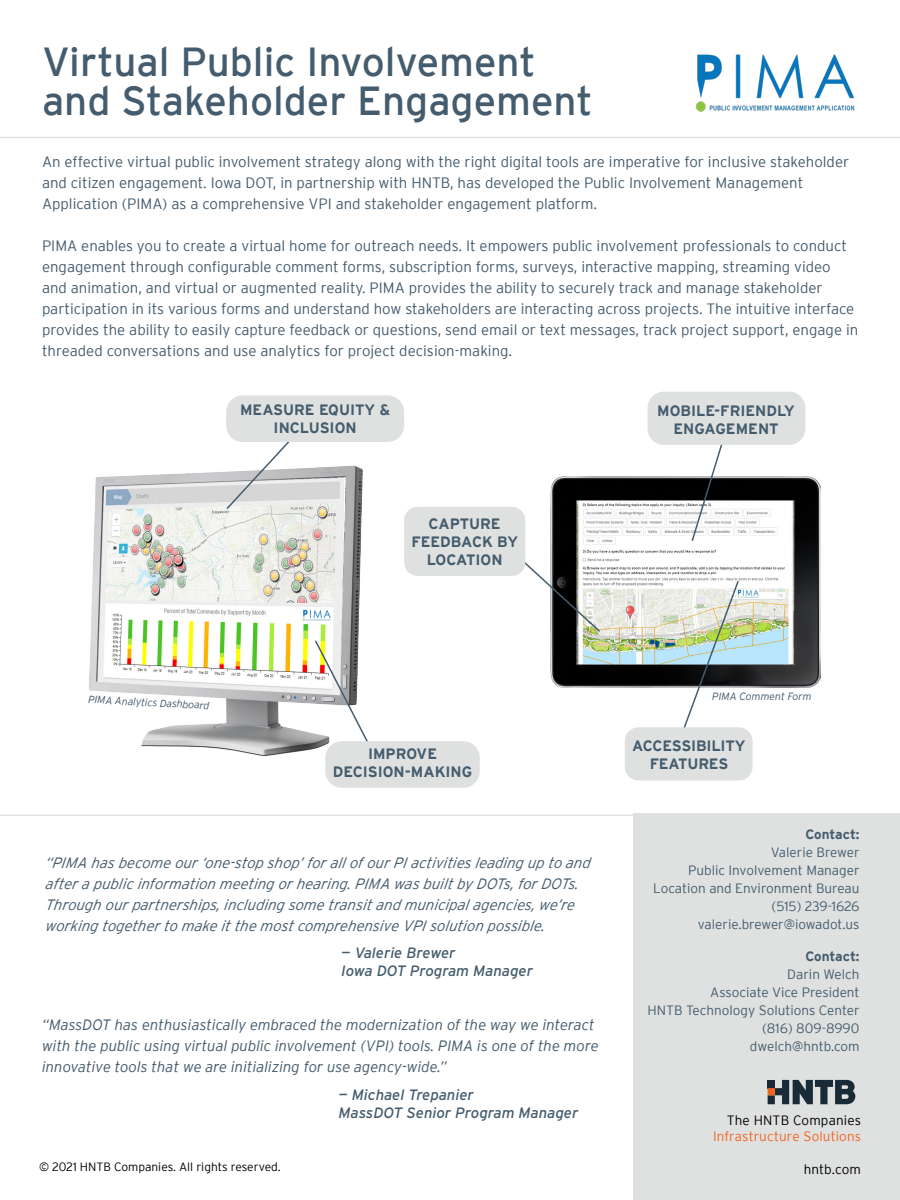
<style>
.page{position:relative;width:900px;height:1200px;background:#fff}
.page>*{position:absolute;margin:0;border:0;box-sizing:border-box;transform-origin:0 0}
.t1{font:40.5px/39px "Interstate";color:#445c6d}
.Plain_Text{font:300 15px/21px "Interstate";color:#445c6d}
.t2{font:italic 300 15px/21px "Interstate";color:#445c6d}
.t3{font:700 15px/18px "Interstate";color:#445c6d;text-align:center}
.t4{font:italic 15px/18px "Interstate";color:#445c6d}
.Plain_Text-2{font:300 13.5px "Interstate";color:#445c6d}
.t5{font:300 13.5px "Interstate";letter-spacing:.01em;color:#000}
.t6{font:300 13.5px "Interstate";letter-spacing:.01em;color:#f26522}
.Plain_Text-3{font:700 13.5px "Interstate";color:#445c6d}
.t7{font:300 12px "Interstate";color:#000}
.t8{font:italic 300 10.5px "Interstate";color:#445c6d}
</style>
<div class="page">
<div style="left:633px;top:813px;width:267px;height:387px;background:#dfe1e0"></div>
<hr style="left:0;top:137px;width:900px;height:1px;background:#dfe1e0">
<img style="left:550px;top:477px;width:270px;height:210px">
<svg style="left:515px;top:531px;width:87px;height:102px"></svg>
<svg style="left:672px;top:579px;width:68px;height:148px"></svg>
<svg style="left:690px;top:445px;width:35px;height:98px"></svg>
<div style="left:404px;top:507px;width:121px;height:69px;background:#dfe1e0;border-radius:13px"></div>
<div style="left:625px;top:727px;width:128px;height:54px;background:#dfe1e0;border-radius:14px"></div>
<div style="left:647px;top:392px;width:158px;height:53px;background:#dfe1e0;border-radius:16px"></div>
<hr style="left:0;top:814px;width:900px;height:2px;background:#dfe1e0">
<img style="left:737px;top:590px;width:22px;height:8px">
<img style="left:89px;top:439px;width:308px;height:317px">
<svg style="left:225px;top:439px;width:85px;height:72px"></svg>
<svg style="left:313px;top:639px;width:62px;height:116px"></svg>
<img style="left:302px;top:610px;width:29px;height:10px">
<img style="left:696px;top:54px;width:159px;height:58px">
<div style="left:325px;top:741px;width:155px;height:47px;background:#dfe1e0;border-radius:16px"></div>
<div style="left:226px;top:395px;width:178px;height:47px;background:#dfe1e0;border-radius:16px"></div>
<div style="left:768px;top:1095px;width:7px;height:9px;background:#192b36"></div>
<div style="left:768px;top:1080px;width:7px;height:8px;background:#192b36"></div>
<div style="left:768px;top:1088px;width:7px;height:7px;background:#f36421"></div>
<svg style="left:775px;top:1080px;width:80px;height:24px"></svg>
<p class="t1" style="left:42px;top:42px;width:552px">Virtual Public Involvement and Stakeholder Engagement</p>
<p class="Plain_Text" style="left:42px;top:151px;width:809px">An effective virtual public involvement strategy along with the right digital tools are imperative for inclusive stakeholder and citizen engagement. Iowa DOT, in partnership with HNTB, has developed the Public Involvement Management<br>Application (PIMA) as a comprehensive VPI and stakeholder engagement platform.</p>
<p class="Plain_Text" style="left:42px;top:235px;width:818px">PIMA enables you to create a virtual home for outreach needs. It empowers public involvement professionals to conduct engagement through configurable comment forms, subscription forms, surveys, interactive mapping, streaming video and animation, and virtual or augmented reality. PIMA provides the ability to securely track and manage stakeholder participation in its various forms and understand how stakeholders are interacting across projects. The intuitive interface provides the ability to easily capture feedback or questions, send email or text messages, track project support, engage in threaded conversations and use analytics for project decision-making.</p>
<p class="t3" style="left:240px;top:400px;width:152px">MEASURE EQUITY &amp;<br>INCLUSION</p>
<p class="t3" style="left:411px;top:515px;width:108px">CAPTURE<br>FEEDBACK BY<br>LOCATION</p>
<p class="t3" style="left:657px;top:401px;width:139px">MOBILE-FRIENDLY</p>
<p class="t3" style="left:673px;top:419px;width:107px">ENGAGEMENT</p>
<p class="t8" style="left:89px;top:693px;width:123px;rotate:3deg">PIMA Analytics Dashboard</p>
<p class="t8" style="left:712px;top:690px;width:101px">PIMA Comment Form</p>
<p class="t3" style="left:368px;top:745px;width:71px">IMPROVE</p>
<p class="t3" style="left:333px;top:763px;width:141px">DECISION-MAKING</p>
<p class="t2" style="left:45px;top:852px;width:550px">“PIMA has become our ‘one-stop shop ’ for all of our PI activities leading up to and after a p ublic information meeting or hearing. PIMA was built by DOTs, for DOTs.<br>Through our partnerships, including some transit and municipal agencies, we’re working together to make it the most comprehensive VPI solution p ossible.</p>
<p class="t4" style="left:341px;top:944px;width:193px">— Valerie Brewer<br>Iowa DOT Program Manager</p>
<p class="t2" style="left:42px;top:1014px;width:558px">“MassDOT has enthusiastically embraced the modernization of the way we interact with the public using virtual public involvement (VPI) tools. PIMA is one of the more innovative tools that we are initializing for use agency-wide.”</p>
<p class="t4" style="left:339px;top:1086px;width:241px">— Michael Trepanier<br>MassDOT Senior Program Manager</p>
<p class="t7" style="left:39px;top:1160px;width:243px">© 2021 HNTB Companies. All rights reserved.</p>
<p class="t3" style="left:632px;top:737px;width:115px">ACCESSIBILITY<br>FEATURES</p>
<p class="Plain_Text-3" style="left:805px;top:827px;width:56px">Contact:</p>
<p class="Plain_Text-2" style="left:771px;top:845px;width:90px">Valerie Brewer</p>
<p class="Plain_Text-2" style="left:688px;top:863px;width:173px">Public Involvement Manager</p>
<p class="Plain_Text-2" style="left:653px;top:881px;width:208px">Location and Environment Bureau</p>
<p class="Plain_Text-2" style="left:772px;top:899px;width:89px">(515) 239-1626</p>
<p class="Plain_Text-2" style="left:698px;top:917px;width:163px">valerie.brewer@iowadot.us</p>
<p class="Plain_Text-3" style="left:805px;top:949px;width:56px">Contact:</p>
<p class="Plain_Text-2" style="left:787px;top:967px;width:74px">Darin Welch</p>
<p class="Plain_Text-2" style="left:710px;top:985px;width:151px">Associate Vice President</p>
<p class="Plain_Text-2" style="left:648px;top:1003px;width:213px">HNTB Technology Solutions Center</p>
<p class="Plain_Text-2" style="left:762px;top:1021px;width:99px">(816) 809-8990</p>
<p class="Plain_Text-2" style="left:750px;top:1039px;width:111px">dwelch@hntb.com</p>
<p class="t5" style="left:727px;top:1112px;width:136px">The HNTB Companies</p>
<p class="t6" style="left:713px;top:1129px;width:149px">Infrastructure Solutions</p>
<p class="t5" style="left:804px;top:1162px;width:59px">hntb.com</p>
</div>
